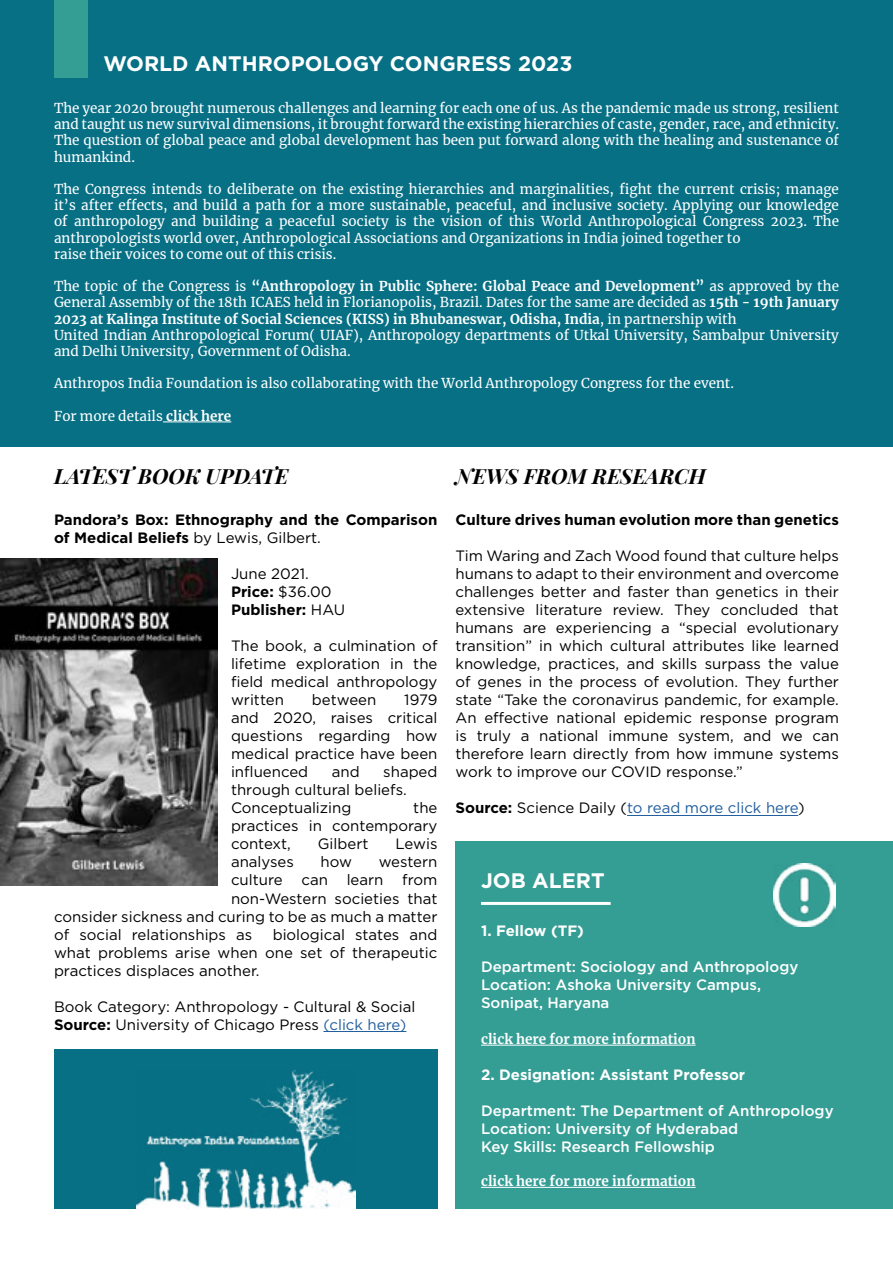
<style>
.page{position:relative;width:893px;height:1263px;background:#fff}
.page>*{position:absolute;margin:0;border:0;box-sizing:border-box;transform-origin:0 0}
.t1{font:700 21px "Gotham";color:#fff}
.t2{font:italic 700 21px "Playfair Display";color:#000}
.t3{font:15px/18px "Gotham";color:#000;text-align:justify}
.t4{font:500 15px/18px "Gotham";color:#fff}
.t5{font:700 15px/18px "Gotham";color:#000}
.t6{font:700 15px "Gotham";color:#fff}
.t7{font:15px "Gotham";color:#215e9e}
.t8{font:13.5px/16.2px "Merriweather";color:#fff}
.t9{font:700 13.5px "Merriweather";color:#fff}
.s1{font-weight:700}
.s2{font-weight:400}
.s3{font-weight:700;color:#000}
.s4{color:#000}
.s5{color:#215e9e}
</style>
<div class="page">
<div style="left:0;top:0;width:893px;height:446px;background:#077085"></div>
<hr style="left:163px;top:422px;width:68px;height:1px;background:#fff">
<div style="left:54px;top:0;width:34px;height:77px;background:#349e95"></div>
<img style="left:0;top:559px;width:217px;height:326px">
<hr style="left:323px;top:1031px;width:83px;height:1px;background:#215e9e">
<hr style="left:627px;top:815px;width:171px;height:1px;background:#215e9e">
<div style="left:455px;top:842px;width:438px;height:367px;background:#349e95"></div>
<hr style="left:481px;top:1045px;width:215px;height:1px;background:#fff">
<hr style="left:481px;top:1187px;width:215px;height:1px;background:#fff">
<img style="left:773px;top:863px;width:63px;height:63px">
<hr style="left:481px;top:902px;width:130px;height:3px;background:#fff">
<div style="left:54px;top:1049px;width:383px;height:160px;background:#077085"></div>
<img style="left:136px;top:1071px;width:219px;height:138px">
<h1 class="t1" style="left:104px;top:49px;width:470px">WORLD ANTHROPOLOGY CONGRESS 2023</h1>
<p class="t8" style="left:54px;top:100px;width:786px;text-align:justify">The year 2020 brought numerous challenges and learning for each one of us. As the pandemic made us strong, resilient and taught us new survival dimensions, it brought forward the existing hierarchies of caste, gender, race, and ethnicity.<br>The question of global peace and global development has been put forward along with the healing and sustenance of humankind.</p>
<p class="t8" style="left:54px;top:181px;width:786px">The Congress intends to deliberate on the existing hierarchies and marginalities, fight the current crisis; manage it’s after effects, and build a path for a more sustainable, peaceful, and inclusive society. Applying our knowledge of anthropology and building a peaceful society is the vision of this World Anthropological Congress 2023. The anthropologists world over, Anthropological Associations and Organizations in India joined together to<br>raise their voices to come out of this crisis.</p>
<p class="t8" style="left:54px;top:278px;width:786px">The topic of the Congress is <span class="s1">“Anthropology in Public Sphere: Global Peace and Development”</span> as approved by the General Assembly of the 18th ICAES held in Florianopolis, Brazil. Dates for the same are decided as <span class="s1">15th - 19th January 2023 at Kalinga Institute of Social Sciences (KISS) in Bhubaneswar, Odisha, India</span>, in partnership with<br>United Indian Anthropological Forum( UIAF), Anthropology departments of Utkal University, Sambalpur University and Delhi University, Government of Odisha.</p>
<p class="t8" style="left:54px;top:375px;width:682px">Anthropos India Foundation is also collaborating with the World Anthropology Congress for the event.</p>
<p class="t8" style="left:54px;top:407px;width:179px">For more details <span class="s1">click here</span></p>
<h1 class="t2" style="left:54px;top:460px;width:236px">LATEST BOOK UPDATE</h1>
<h1 class="t2" style="left:455px;top:460px;width:252px">NEWS FROM RESEARCH</h1>
<p class="t5" style="left:54px;top:511px;width:385px">Pandora’s Box: Ethnography and the Comparison of Medical Beliefs <span class="s2">by Lewis, Gilbert.</span></p>
<p class="t3" style="left:231px;top:565px;width:116px;text-align:left">June 2021.<br><span class="s1">Price:</span> $36.00<br><span class="s1">Publisher:</span> HAU</p>
<p class="t3" style="left:231px;top:637px;width:208px">The book, a culmination of lifetime exploration in the field medical anthropology written</p>
<p class="t5" style="left:455px;top:511px;width:385px">Culture drives human evolution more than genetics</p>
<p class="t3" style="left:455px;top:547px;width:385px">Tim Waring and Zach Wood found that culture helps humans to adapt to their environment and overcome challenges better and faster than genetics in their extensive literature review. They concluded that humans are experiencing a “special evolutionary transition” in which cultural attributes like learned knowledge, practices, and skills surpass the value of genes in the process of evolution. They further state “Take the coronavirus pandemic, for example.<br>An effective national epidemic response program is truly a national immune system, and we can therefore learn directly from how immune systems work to improve our COVID response.”</p>
<p class="t7" style="left:455px;top:798px;width:351px"><span class="s3">Source:</span> <span class="s4">Science Daily (</span>to read more click here<span class="s4">)</span></p>
<p class="t3" style="left:312px;top:691px;width:66px">between</p>
<p class="t3" style="left:231px;top:691px;width:208px;text-indent:173px">1979 and 2020, raises critical questions regarding how medical practice have been influenced</p>
<p class="t3" style="left:231px;top:763px;width:208px;text-align:left;text-indent:152px">shaped through cultural beliefs.<br>Conceptualizing</p>
<p class="t3" style="left:332px;top:763px;width:29px">and</p>
<p class="t3" style="left:231px;top:799px;width:208px;text-indent:182px">the practices in contemporary context,</p>
<p class="t3" style="left:318px;top:835px;width:52px">Gilbert</p>
<p class="t3" style="left:395px;top:835px;width:43px">Lewis</p>
<p class="t3" style="left:231px;top:853px;width:64px">analyses</p>
<p class="t3" style="left:321px;top:853px;width:33px">how</p>
<p class="t3" style="left:379px;top:853px;width:60px">western</p>
<p class="t3" style="left:231px;top:871px;width:98px">culture can</p>
<p class="t3" style="left:347px;top:871px;width:38px">learn</p>
<p class="t3" style="left:402px;top:871px;width:37px">from</p>
<p class="t3" style="left:231px;top:889px;width:208px">non-Western societies that</p>
<p class="t3" style="left:54px;top:907px;width:385px">consider sickness and curing to be as much a matter</p>
<p class="t3" style="left:54px;top:925px;width:200px">of social relationships as</p>
<p class="t3" style="left:54px;top:925px;width:385px;text-indent:219px">biological states and what problems arise when one set of therapeutic practices displaces another.</p>
<p class="t3" style="left:54px;top:997px;width:363px">Book Category: Anthropology - Cultural &amp; Social<br><span class="s1">Source:</span> University of Chicago Press <span class="s5">(click here)</span></p>
<h1 class="t1" style="left:481px;top:867px;width:125px">JOB ALERT</h1>
<p class="t6" style="left:481px;top:921px;width:104px">1. Fellow (TF)</p>
<p class="t4" style="left:481px;top:958px;width:319px">Department: Sociology and Anthropology<br>Location: Ashoka University Campus,<br>Sonipat, Haryana</p>
<p class="t9" style="left:481px;top:1030px;width:216px">click here for more information</p>
<p class="t6" style="left:481px;top:1065px;width:266px">2. Designation: Assistant Professor</p>
<p class="t4" style="left:481px;top:1102px;width:354px">Department: The Department of Anthropology<br>Location: University of Hyderabad<br>Key Skills: Research Fellowship</p>
<p class="t9" style="left:481px;top:1172px;width:216px">click here for more information</p>
</div>
